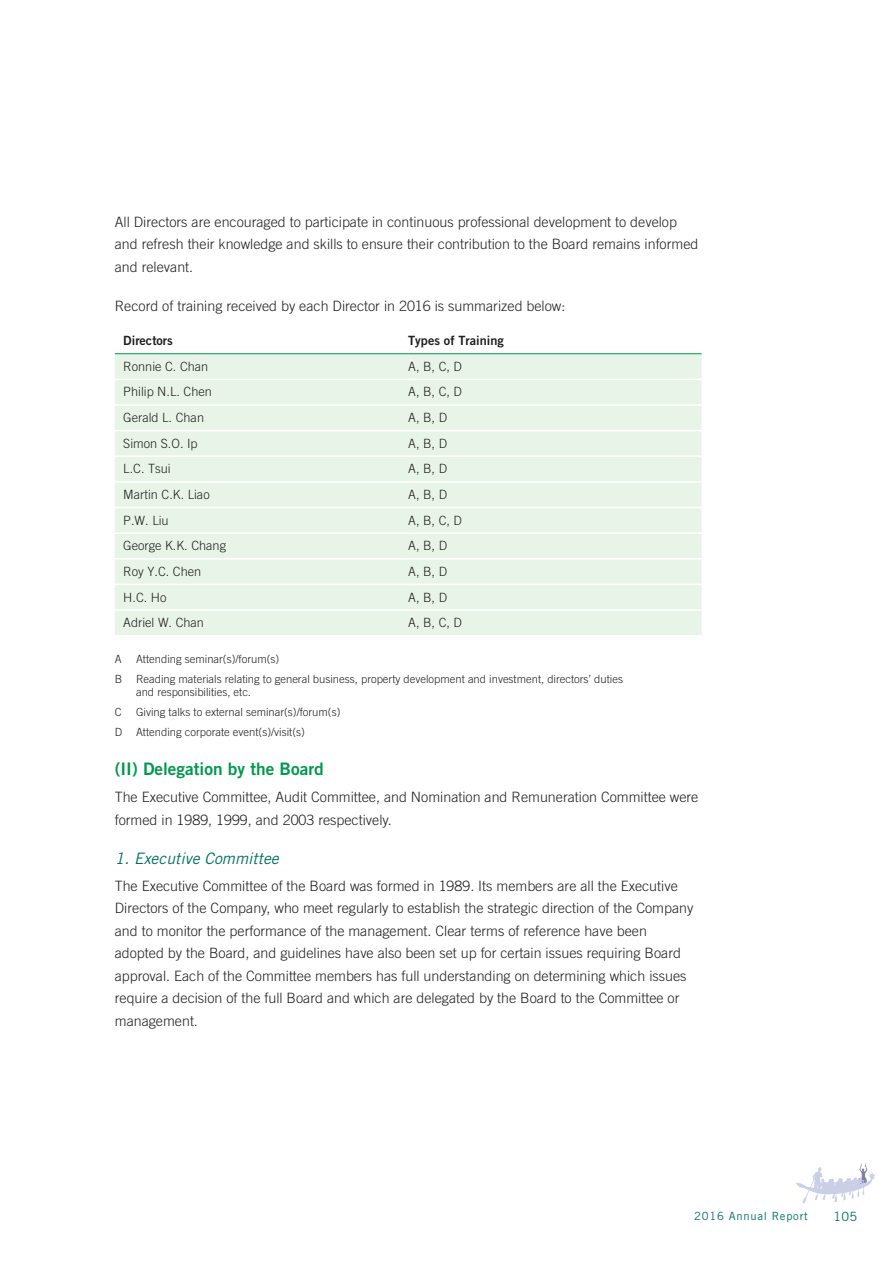
<style>
.page{position:relative;width:893px;height:1263px;background:#fff}
.page>*{position:absolute;margin:0;border:0;box-sizing:border-box;transform-origin:0 0}
.t1{font:17.25px "Trade Gothic LT Std Bd 2";color:#00994e}
.t2{font:italic 15.75px "Trade Gothic LT Std";color:#007161}
.t3{font:300 14.25px/22.5px "Trade Gothic LT Std";color:#231f20}
.t4{font:300 12.75px "Trade Gothic LT Std";color:#231f20}
.t5{font:12.75px "Trade Gothic LT Std Bd 2";color:#231f20}
.t6{font:12.75px "Trade Gothic LT Std";color:#007161}
.t7{font:300 11.25px/20px "Trade Gothic LT Std";color:#231f20}
.t8{font:11.25px "Trade Gothic LT Std";letter-spacing:.065em;color:#007161}
</style>
<div class="page">
<svg style="left:796px;top:1163px;width:79px;height:40px"></svg>
<div style="left:115px;top:354px;width:587px;height:281px;background:#e9f4e8"></div>
<hr style="left:115px;top:379px;width:293px;height:1px;background:#fff">
<hr style="left:408px;top:379px;width:294px;height:1px;background:#fff">
<hr style="left:115px;top:404px;width:293px;height:2px;background:#fff">
<hr style="left:408px;top:404px;width:294px;height:2px;background:#fff">
<hr style="left:115px;top:430px;width:293px;height:1px;background:#fff">
<hr style="left:408px;top:430px;width:294px;height:1px;background:#fff">
<hr style="left:115px;top:455px;width:293px;height:2px;background:#fff">
<hr style="left:408px;top:455px;width:294px;height:2px;background:#fff">
<hr style="left:115px;top:481px;width:293px;height:2px;background:#fff">
<hr style="left:408px;top:481px;width:294px;height:2px;background:#fff">
<hr style="left:115px;top:507px;width:293px;height:1px;background:#fff">
<hr style="left:408px;top:507px;width:294px;height:1px;background:#fff">
<hr style="left:115px;top:532px;width:293px;height:2px;background:#fff">
<hr style="left:408px;top:532px;width:294px;height:2px;background:#fff">
<hr style="left:115px;top:558px;width:293px;height:1px;background:#fff">
<hr style="left:408px;top:558px;width:294px;height:1px;background:#fff">
<hr style="left:115px;top:584px;width:293px;height:1px;background:#fff">
<hr style="left:408px;top:584px;width:294px;height:1px;background:#fff">
<hr style="left:115px;top:609px;width:293px;height:2px;background:#fff">
<hr style="left:408px;top:609px;width:294px;height:2px;background:#fff">
<hr style="left:115px;top:353px;width:293px;height:1px;background:#00994e">
<hr style="left:408px;top:353px;width:294px;height:1px;background:#00994e">
<p class="t3" style="left:115px;top:210px;width:585px">All Directors are encouraged to participate in continuous professional development to develop and refresh their knowledge and skills to ensure their contribution to the Board remains informed and relevant.</p>
<p class="t3" style="left:115px;top:295px;width:452px">Record of training received by each Director in 2016 is summarized below:</p>
<p class="t5" style="left:123px;top:333px;width:51px">Directors</p>
<p class="t5" style="left:408px;top:333px;width:97px">Types of Training</p>
<p class="t4" style="left:123px;top:359px;width:87px">Ronnie C. Chan</p>
<p class="t4" style="left:408px;top:359px;width:55px">A, B, C, D</p>
<p class="t4" style="left:123px;top:384px;width:90px">Philip N.L. Chen</p>
<p class="t4" style="left:408px;top:384px;width:55px">A, B, C, D</p>
<p class="t4" style="left:123px;top:410px;width:82px">Gerald L. Chan</p>
<p class="t4" style="left:408px;top:410px;width:40px">A, B, D</p>
<p class="t4" style="left:123px;top:436px;width:76px">Simon S.O. Ip</p>
<p class="t4" style="left:408px;top:436px;width:40px">A, B, D</p>
<p class="t4" style="left:123px;top:461px;width:49px">L.C. Tsui</p>
<p class="t4" style="left:408px;top:461px;width:40px">A, B, D</p>
<p class="t4" style="left:123px;top:487px;width:88px">Martin C.K. Liao</p>
<p class="t4" style="left:408px;top:487px;width:40px">A, B, D</p>
<p class="t4" style="left:123px;top:512px;width:47px">P.W. Liu</p>
<p class="t4" style="left:408px;top:512px;width:55px">A, B, C, D</p>
<p class="t4" style="left:123px;top:538px;width:104px">George K.K. Chang</p>
<p class="t4" style="left:408px;top:538px;width:40px">A, B, D</p>
<p class="t4" style="left:123px;top:564px;width:79px">Roy Y.C. Chen</p>
<p class="t4" style="left:408px;top:564px;width:40px">A, B, D</p>
<p class="t4" style="left:123px;top:589px;width:45px">H.C. Ho</p>
<p class="t4" style="left:408px;top:589px;width:40px">A, B, D</p>
<p class="t4" style="left:123px;top:615px;width:82px">Adriel W. Chan</p>
<p class="t4" style="left:408px;top:615px;width:55px">A, B, C, D</p>
<p class="t7" style="left:115px;top:649px;width:8px">A</p>
<p class="t7" style="left:115px;top:649px;width:510px;text-indent:21px">Attending seminar(s)/forum(s)<br>B Reading materials relating to general business, property development and investment, directors’ duties</p>
<p class="t7" style="left:136px;top:682px;width:117px">and responsibilities, etc.</p>
<p class="t7" style="left:115px;top:702px;width:8px">C</p>
<p class="t7" style="left:115px;top:702px;width:227px;text-indent:21px">Giving talks to external seminar(s)/forum(s)<br>D Attending corporate event(s)/visit(s)</p>
<p class="t1" style="left:115px;top:758px;width:210px">(II ) Delegation by the Board</p>
<p class="t3" style="left:115px;top:786px;width:585px">The Executive Committee, Audit Committee, and Nomination and Remuneration Committee were formed in 1989, 1999, and 2003 respectively.</p>
<p class="t2" style="left:115px;top:849px;width:166px">1. Executive Committee</p>
<p class="t3" style="left:115px;top:874px;width:580px">The Executive Committee of the Board was formed in 1989. Its members are all the Executive Directors of the Company, who meet regularly to establish the strategic direction of the Company and to monitor the performance of the management. Clear terms of reference have been adopted by the Board, and guidelines have also been set up for certain issues requiring Board approval. Each of the Committee members has full understanding on determining which issues require a decision of the full Board and which are delegated by the Board to the Committee or management.</p>
<p class="t8" style="left:694px;top:1209px;width:115px">2016 Annual Report</p>
<p class="t6" style="left:833px;top:1209px;width:25px">105</p>
</div>
